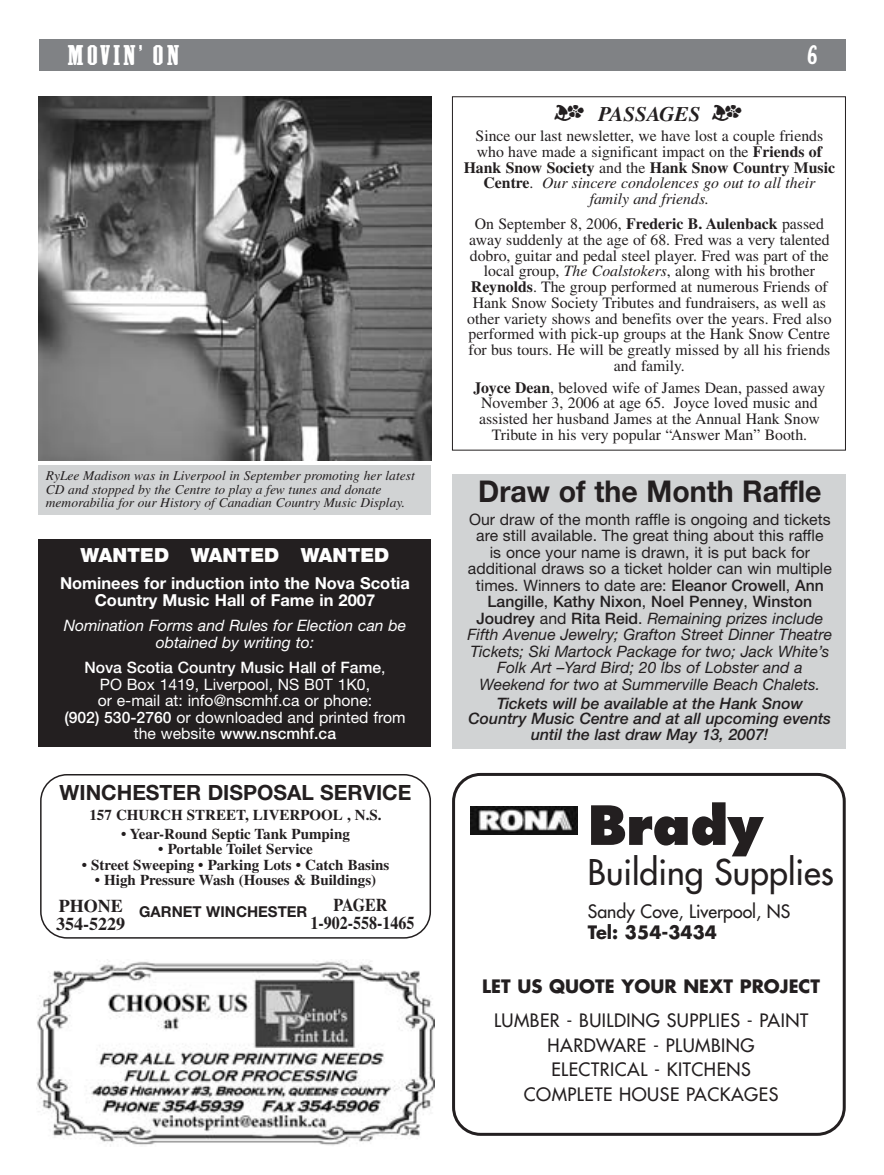
<style>
.page{position:relative;width:884px;height:1175px;background:#fff}
.page>*{position:absolute;margin:0;border:0;box-sizing:border-box;transform-origin:0 0}
.t1{font:800 52.5px "Futura";color:#231f20}
.t2{font:34.5px "Futura";color:#231f20}
.t3{font:700 30px "Helvetica Neue";color:#231f20;scale:.95 1}
.t4{font:28.5px "Greenwood";letter-spacing:.09em;color:#fff}
.t5{font:25.5px "Greenwood";color:#fff}
.t6{font:700 21px "Helvetica Neue";color:#231f20}
.t7{font:italic 700 21px "Times";color:#231f20}
.t8{font:900 19.5px "Helvetica Neue";color:#fff}
.t9{font:18px/24.6px "Futura";letter-spacing:.03em;color:#231f20;text-align:center}
.t10{font:700 18px "Futura";color:#231f20}
.t11{font:18px "Futura";color:#231f20}
.t12{font:700 18px/18px "Times";color:#231f20;text-align:center;scale:.89 1}
.t13{font:700 18px/18px "Times";color:#231f20}
.t14{font:700 16.5px/16.5px "Helvetica Neue";color:#fff;text-align:center}
.t15{font:15.75px/15.8px "Times";color:#231f20;text-align:center}
.t16{font:15.75px/16.5px "Helvetica Neue";color:#231f20;text-align:center}
.t17{font:15.75px/16.5px "Helvetica Neue";color:#fff;text-align:center}
.t18{font:italic 500 15.75px/15.8px "Helvetica Neue";color:#231f20;text-align:center}
.t19{font:italic 15.75px/16.5px "Helvetica Neue";color:#fff;text-align:center}
.t20{font:700 15px "Times";color:#231f20}
.t21{font:700 15px "Helvetica Neue";color:#231f20}
.t22{font:italic 13.5px/13.5px "Times";color:#231f20}
.s1{font-weight:500}
.s2{font-weight:700}
.s3{font-style:italic}
</style>
<div class="page">
<div style="left:39px;top:39px;width:806px;height:32px;background:#808285"></div>
<svg style="left:452px;top:773px;width:393px;height:362px"></svg>
<img style="left:470px;top:806px;width:107px;height:28px">
<img style="left:36px;top:959px;width:399px;height:187px">
<svg style="left:40px;top:774px;width:391px;height:164px"></svg>
<div style="left:452px;top:474px;width:393px;height:275px;background:#d1d3d4"></div>
<div style="left:39px;top:539px;width:392px;height:208px;background:#231f20"></div>
<img style="left:39px;top:96px;width:392px;height:364px">
<div style="left:39px;top:465px;width:392px;height:49px;background:#d1d3d4"></div>
<div style="left:452px;top:96px;width:393px;height:354px;border:1px solid #231f20"></div>
<h3 class="t4" style="left:67px;top:38px;width:114px">MOVIN’ ON</h3>
<h3 class="t5" style="left:806px;top:41px;width:13px">6</h3>
<p class="t22" style="left:46px;top:470px;width:370px">RyLee Madison was in Liverpool in September promoting her latest<br>CD and stopped by the Centre to play a few tunes and donate memorabilia for our History of Canadian Country Music Display.</p>
<p class="t8" style="left:81px;top:548px;width:310px">WANTED WANTED WANTED</p>
<p class="t14" style="left:60px;top:577px;width:351px">Nominees for induction into the Nova Scotia<br>Country Music Hall of Fame in 2007</p>
<p class="t19" style="left:64px;top:619px;width:344px">Nomination Forms and Rules for Election can be obtained by writing to:</p>
<p class="t17" style="left:64px;top:661px;width:342px"><span class="s1">Nova Scotia Country Music Hall of Fame</span>,<br>PO Box 1419, Liverpool, NS B0T 1K0,<br>or e-mail at: info@nscmhf.ca or phone:<br><span class="s1">(902) 530-2760</span> or downloaded and printed from the website <span class="s1">www.nscmhf.ca</span></p>
<h3 class="t6" style="left:60px;top:785px;width:353px">WINCHESTER DISPOSAL SERVICE</h3>
<p class="t20" style="left:89px;top:809px;width:294px">157 CHURCH STREET, LIVERPOOL , N.S.</p>
<p class="t20" style="left:121px;top:829px;width:230px">• Year-Round Septic Tank Pumping</p>
<p class="t20" style="left:158px;top:844px;width:156px">• Portable Toilet Service</p>
<p class="t20" style="left:82px;top:859px;width:309px">• Street Sweeping • Parking Lots • Catch Basins</p>
<p class="t20" style="left:95px;top:874px;width:283px">• High Pressure Wash (Houses &amp; Buildings)</p>
<p class="t12" style="left:310px;top:897px;width:118px">PAGER<br>1-902-558-1465</p>
<p class="t13" style="left:56px;top:898px;width:70px">PHONE<br>354-5229</p>
<p class="t21" style="left:139px;top:906px;width:170px">GARNET WINCHESTER</p>
<h3 class="t7" style="left:598px;top:106px;width:103px">PASSAGES</h3>
<p class="t15" style="left:463px;top:129px;width:373px">Since our last newsletter, we have lost a couple friends who have made a significant impact on the <span class="s2">Friends of Hank Snow Society</span> and the <span class="s2">Hank Snow Country Music Centre</span>. <span class="s3">Our sincere condolences go out to all their family and friends.</span></p>
<p class="t15" style="left:467px;top:217px;width:366px">On September 8, 2006, <span class="s2">Frederic B. Aulenback</span> passed away suddenly at the age of 68. Fred was a very talented dobro, guitar and pedal steel player. Fred was part of the local group, <span class="s3">The Coalstokers</span>, along with his brother <span class="s2">Reynolds</span>. The group performed at numerous Friends of Hank Snow Society Tributes and fundraisers, as well as other variety shows and benefits over the years. Fred also performed with pick-up groups at the Hank Snow Centre for bus tours. He will be greatly missed by all his friends and family.</p>
<p class="t15" style="left:473px;top:381px;width:353px"><span class="s2">Joyce Dean</span>, beloved wife of James Dean, passed away November 3, 2006 at age 65. Joyce loved music and assisted her husband James at the Annual Hank Snow Tribute in his very popular “Answer Man” Booth.</p>
<h3 class="t3" style="left:478px;top:481px;width:363px">Draw of the Month Raffle</h3>
<p class="t16" style="left:467px;top:512px;width:366px">Our draw of the month raffle is ongoing and tickets are still available. The great thing about this raffle<br>is once your name is drawn, it is put back for additional draws so a ticket holder can win multiple times. Winners to date are: <span class="s1">Eleanor Crowell</span>, <span class="s1">Ann Langille</span>, <span class="s1">Kathy Nixon</span>, <span class="s1">Noel Penney</span>, <span class="s1">Winston Joudrey</span> and <span class="s1">Rita Reid</span>. <span class="s3">Remaining prizes include Fifth Avenue Jewelry; Grafton Street Dinner Theatre Tickets; Ski Martock Package for two; Jack White’s Folk Art –Yard Bird; 20 lbs of Lobster and a Weekend for two at Summerville Beach Chalets.</span></p>
<p class="t18" style="left:468px;top:696px;width:364px">Tickets will be available at the Hank Snow<br>Country Music Centre and at all upcoming events until the last draw May 13, 2007!</p>
<h1 class="t1" style="left:588px;top:802px;width:176px">Brady</h1>
<h2 class="t2" style="left:588px;top:855px;width:247px">Building Supplies</h2>
<p class="t11" style="left:588px;top:902px;width:204px">Sandy Cove, Liverpool, NS</p>
<p class="t10" style="left:588px;top:924px;width:131px">Tel: 354-3434</p>
<p class="t10" style="left:482px;top:978px;width:339px">LET US QUOTE YOUR NEXT PROJECT</p>
<p class="t9" style="left:494px;top:1009px;width:316px">LUMBER - BUILDING SUPPLIES - PAINT<br>HARDWARE - PLUMBING<br>ELECTRICAL - KITCHENS<br>COMPLETE HOUSE PACKAGES</p>
</div>
